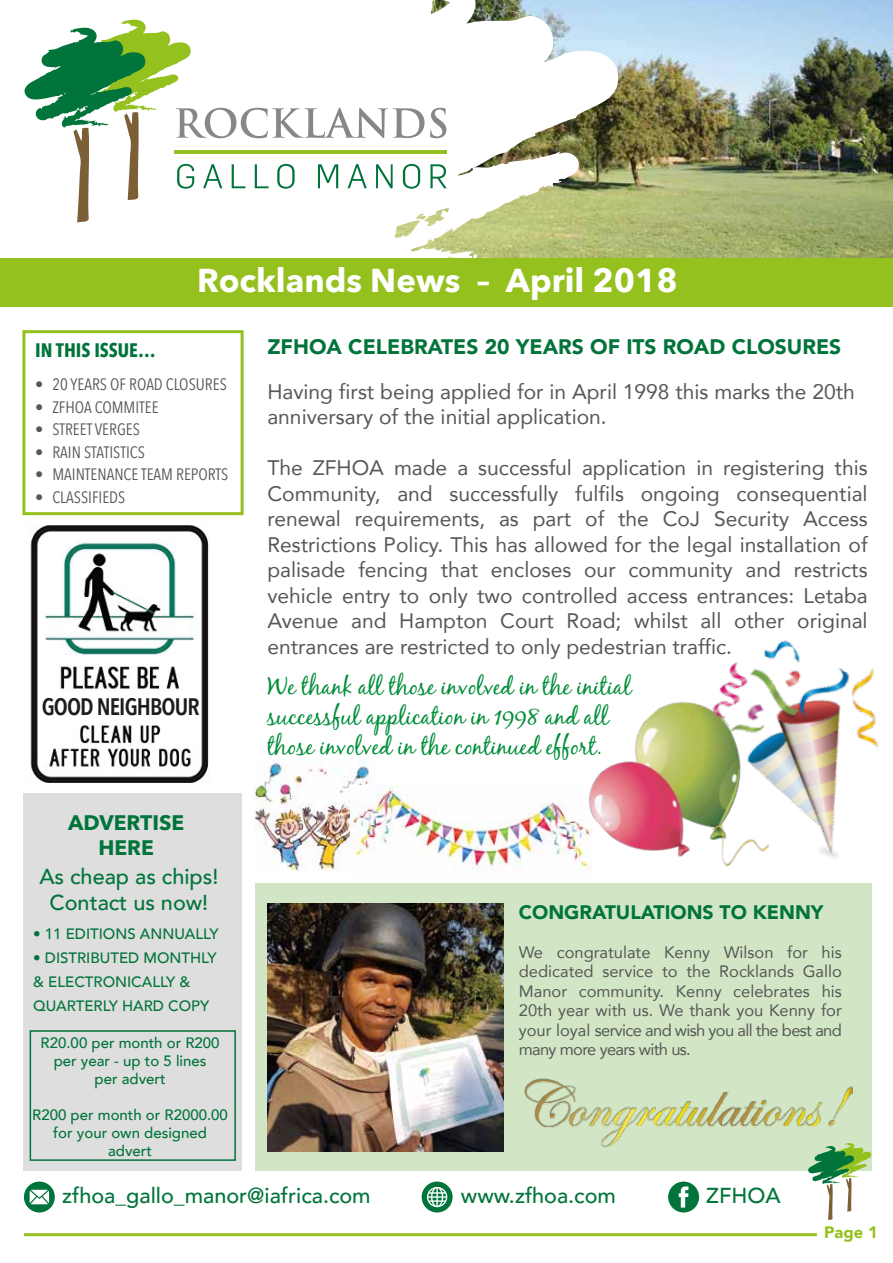
<style>
.page{position:relative;width:893px;height:1263px;background:#fff}
.page>*{position:absolute;margin:0;border:0;box-sizing:border-box;transform-origin:0 0}
.t1{font:700 33px "Avenir Next";color:#fff}
.t2{font:24px/30px "Black Jack";color:#008d39}
.t3{font:600 23.85px "Avenir Next Condensed";letter-spacing:-.035em;color:#1d1d1b}
.t4{font:500 21.6px/25.5px "Avenir";color:#00743a;text-align:center}
.t5{font:21px/25.5px "Avenir";color:#575756}
.t6{font:900 21px "Avenir";color:#00743a}
.t7{font:700 21px/25.2px "Avenir Next";color:#00743a;text-align:center}
.t8{font:900 19.5px "Avenir";color:#00743a}
.t9{font:700 19.5px "Avenir Next Condensed";color:#00743a}
.t10{font:16.5px/19.5px "Avenir";letter-spacing:-.04em;color:#575756;text-align:justify}
.t11{font:16.5px "Avenir Next Condensed";color:#575756}
.t12{font:900 16.5px "Avenir";color:#95c11f}
.t13{font:500 15px/18px "Avenir";color:#00743a;text-align:center}
</style>
<div class="page">
<div style="left:255px;top:883px;width:616px;height:288px;background:#d2e6c5"></div>
<div style="left:23px;top:793px;width:219px;height:378px;background:#dedede"></div>
<hr style="left:24px;top:1233px;width:793px;height:3px;background:#95c11f">
<img style="left:621px;top:0;width:272px;height:258px">
<svg style="left:24px;top:1181px;width:31px;height:31px"></svg>
<svg style="left:30px;top:1190px;width:19px;height:14px"></svg>
<div style="left:422px;top:1181px;width:31px;height:31px;background:#00743a;border-radius:50%"></div>
<svg style="left:427px;top:1187px;width:20px;height:20px"></svg>
<div style="left:668px;top:1181px;width:31px;height:31px;background:#00743a;border-radius:50%"></div>
<svg style="left:679px;top:1186px;width:9px;height:21px"></svg>
<div style="left:22px;top:330px;width:222px;height:185px;border:3px solid #95c11f"></div>
<svg style="left:808px;top:1143px;width:63px;height:77px"></svg>
<svg style="left:24px;top:0;width:597px;height:258px"></svg>
<svg style="left:430px;top:108px;width:16px;height:30px"></svg>
<svg style="left:25px;top:19px;width:399px;height:204px"></svg>
<svg style="left:430px;top:164px;width:17px;height:24px"></svg>
<hr style="left:175px;top:150px;width:272px;height:3px;background:#95c11f">
<div style="left:0;top:258px;width:893px;height:49px;background:#95c11f"></div>
<div style="left:30px;top:1030px;width:206px;height:131px;border:2px solid #00743a"></div>
<img style="left:729px;top:640px;width:150px;height:218px">
<img style="left:267px;top:903px;width:237px;height:249px">
<img style="left:525px;top:1078px;width:327px;height:68px">
<img style="left:30px;top:525px;width:179px;height:257px">
<div style="left:38px;top:691px;width:157px;height:29px;background:#fff"></div>
<img style="left:255px;top:759px;width:121px;height:111px">
<img style="left:350px;top:785px;width:218px;height:86px">
<img style="left:568px;top:681px;width:240px;height:190px">
<h1 class="t1" style="left:197px;top:251px;width:482px">Rocklands News – April 2018</h1>
<p class="t6" style="left:267px;top:328px;width:575px">ZFHOA CELEBRATES 20 YEARS OF ITS ROAD CLOSURES</p>
<p class="t5" style="left:267px;top:378px;width:589px">Having first being applied for in April 1998 this marks the 20th anniversary of the initial application.</p>
<p class="t5" style="left:267px;top:454px;width:602px;text-align:justify">The ZFHOA made a successful application in registering this Community, and successfully fulfils ongoing consequential renewal requirements, as part of the CoJ Security Access Restrictions Policy. This has allowed for the legal installation of palisade fencing that encloses our community and restricts vehicle entry to only two controlled access entrances: Letaba Avenue and Hampton Court Road; whilst all other original entrances are restricted to only pedestrian traffic.</p>
<p class="t2" style="left:267px;top:671px;width:365px">We thank all those involved in the initial successful application in 1998 and all those involved in the continued effort.</p>
<p class="t9" style="left:35px;top:338px;width:122px">IN THIS ISSUE…</p>
<p class="t11" style="left:35px;top:370px;width:193px">• 20 YEARS OF ROAD CLOSURES</p>
<p class="t11" style="left:35px;top:393px;width:125px">• ZFHOA COMMITEE</p>
<p class="t11" style="left:35px;top:415px;width:106px">• STREET VERGES</p>
<p class="t11" style="left:35px;top:438px;width:111px">• RAIN STATISTICS</p>
<p class="t11" style="left:35px;top:460px;width:195px">• MAINTENANCE TEAM REPORTS</p>
<p class="t11" style="left:35px;top:483px;width:92px">• CLASSIFIEDS</p>
<p class="t3" style="left:42px;top:686px;width:159px">GOOD NEIGHBOUR</p>
<p class="t7" style="left:68px;top:809px;width:118px">ADVERTISE<br>HERE</p>
<p class="t4" style="left:39px;top:863px;width:181px">As cheap as chips!<br>Contact us now!</p>
<p class="t13" style="left:33px;top:924px;width:187px">• 11 EDITIONS ANNUALLY</p>
<p class="t13" style="left:33px;top:945px;width:185px;line-height:24px;text-align:left">• DISTRIBUTED MONTHLY &amp; ELECTRONICALLY &amp;<br>QUARTERLY HARD COPY</p>
<p class="t13" style="left:41px;top:1033px;width:180px">R20.00 per month or R200 per year - up to 5 lines per advert</p>
<p class="t13" style="left:32px;top:1105px;width:197px">R200 per month or R2000.00 for your own designed advert</p>
<p class="t4" style="left:62px;top:1181px;width:310px">zfhoa_gallo_manor@iafrica.com</p>
<p class="t4" style="left:461px;top:1181px;width:157px">www.zfhoa.com</p>
<p class="t4" style="left:706px;top:1181px;width:76px">ZFHOA</p>
<p class="t8" style="left:519px;top:895px;width:306px">CONGRATULATIONS TO KENNY</p>
<p class="t10" style="left:519px;top:942px;width:324px">We congratulate Kenny Wilson for his dedicated service to the Rocklands Gallo Manor community. Kenny celebrates his 20th year with us. We thank you Kenny for your loyal service and wish you all the best and many more years with us.</p>
<p class="t12" style="left:824px;top:1218px;width:55px">Page 1</p>
</div>
